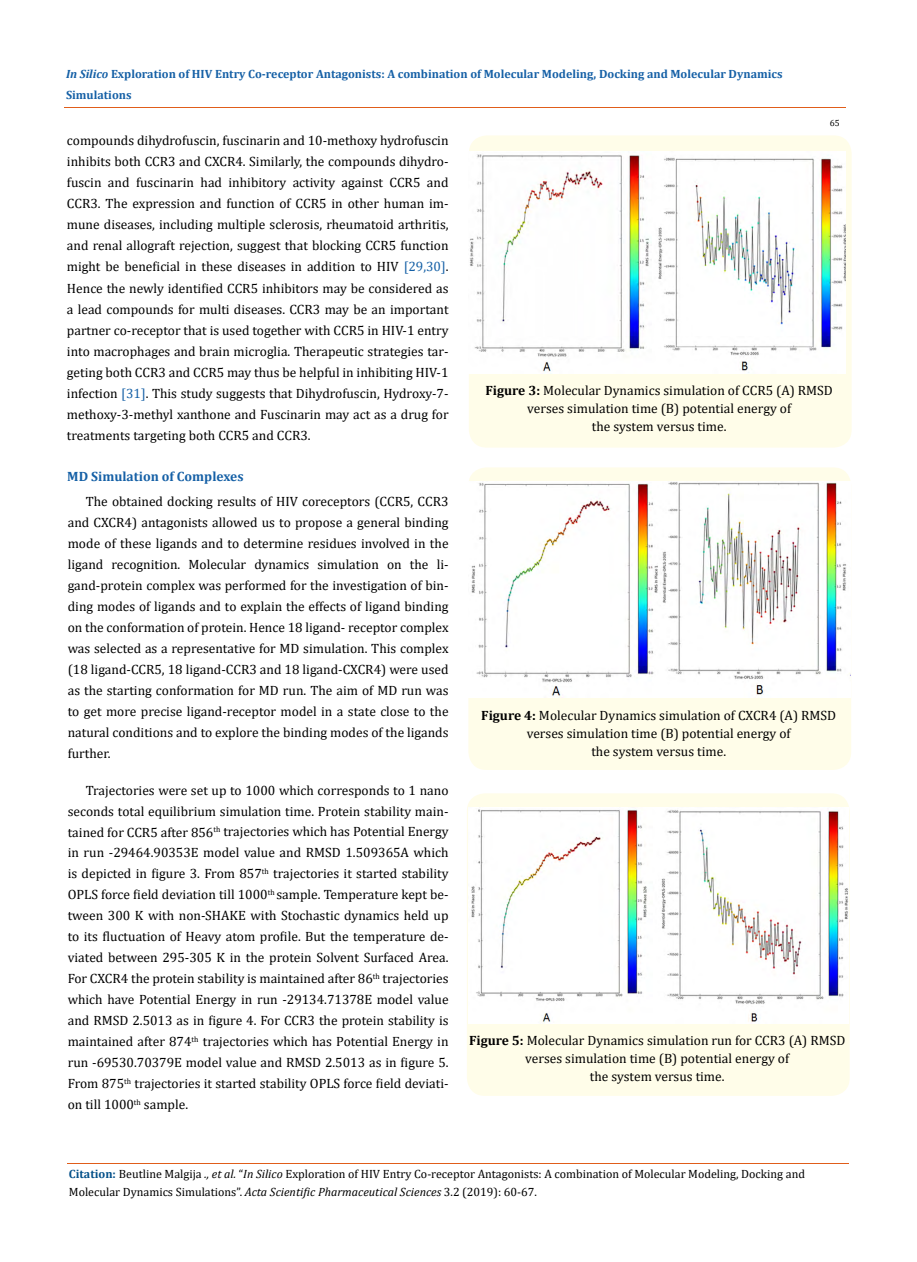
<style>
.page{position:relative;width:917px;height:1262px;background:#fff}
.page>*{position:absolute;margin:0;border:0;box-sizing:border-box;transform-origin:0 0}
.t1{font:13.5px/21px "Cambria";color:#000;text-align:justify}
.t2{font:700 13.5px "Cambria";color:#1560a6}
.t3{font:12px/18px "Cambria";color:#000}
.t4{font:700 12px/21px "Cambria";color:#1560a6}
.t5{font:9px "Cambria";color:#000}
.s1{font-style:italic}
.s2{color:#1560a6}
.s3{font-weight:700}
.s4{font-weight:700;color:#035089}
</style>
<div class="page">
<hr style="left:64px;top:108px;width:781px;height:1px;background:#e05d1a">
<hr style="left:67px;top:1162px;width:782px;height:1px;background:#e05d1a">
<div style="left:469px;top:135px;width:382px;height:312px;background:#fffde9;border-radius:18px"></div>
<img style="left:469px;top:152px;width:376px;height:222px">
<div style="left:468px;top:467px;width:383px;height:303px;background:#fffde9;border-radius:18px"></div>
<img style="left:469px;top:481px;width:381px;height:217px">
<div style="left:467px;top:793px;width:382px;height:302px;background:#fffde9;border-radius:18px"></div>
<img style="left:469px;top:807px;width:379px;height:216px">
<p class="t4" style="left:66px;top:63px;width:718px"><span class="s1">In Silico</span> Exploration of HIV Entry Co-receptor Antagonists: A combination of Molecular Modeling, Docking and Molecular Dynamics<br>Simulations</p>
<p class="t1" style="left:67px;top:130px;width:383px">compounds dihydrofuscin, fuscinarin and 10-methoxy hydrofuscin inhibits both CCR3 and CXCR4. Similarly, the compounds dihydro&shy;fuscin and fuscinarin had inhibitory activity against CCR5 and CCR3. The expression and function of CCR5 in other human im&shy;mune diseases, including multiple sclerosis, rheumatoid arthritis, and renal allograft rejection, suggest that blocking CCR5 function might be beneficial in these diseases in addition to HIV <span class="s2">[29,30]</span>.<br>Hence the newly identified CCR5 inhibitors may be considered as a lead compounds for multi diseases. CCR3 may be an important partner co-receptor that is used together with CCR5 in HIV-1 entry into macrophages and brain microglia. Therapeutic strategies tar&shy;geting both CCR3 and CCR5 may thus be helpful in inhibiting HIV-1 infection <span class="s2">[31]</span>. This study suggests that Dihydrofuscin, Hydroxy-7- methoxy-3-methyl xanthone and Fuscinarin may act as a drug for treatments targeting both CCR5 and CCR3.</p>
<p class="t5" style="left:829px;top:118px;width:11px">65</p>
<p class="t1" style="left:485px;top:381px;width:349px;line-height:18px;text-align:center"><span class="s3">Figure 3:</span> Molecular Dynamics simulation of CCR5 (A) RMSD verses simulation time (B) potential energy of<br>the system versus time.</p>
<p class="t2" style="left:67px;top:467px;width:178px">MD Simulation of Complexes</p>
<p class="t1" style="left:68px;top:491px;width:382px;text-indent:18px">The obtained docking results of HIV coreceptors (CCR5, CCR3 and CXCR4) antagonists allowed us to propose a general binding mode of these ligands and to determine residues involved in the ligand recognition. Molecular dynamics simulation on the li&shy;gand-protein complex was performed for the investigation of bin&shy;ding modes of ligands and to explain the effects of ligand binding on the conformation of protein. Hence 18 ligand- receptor complex was selected as a representative for MD simulation. This complex (18 ligand-CCR5, 18 ligand-CCR3 and 18 ligand-CXCR4) were used as the starting conformation for MD run. The aim of MD run was to get more precise ligand-receptor model in a state close to the natural conditions and to explore the binding modes of the ligands further.</p>
<p class="t1" style="left:68px;top:779px;width:382px;text-indent:18px">Trajectories were set up to 1000 which corresponds to 1 nano seconds total equilibrium simulation time. Protein stability main&shy;tained for CCR5 after 856<sup>th</sup> trajectories which has Potential Energy in run -29464.90353E model value and RMSD 1.509365A which is depicted in figure 3. From 857<sup>th</sup> trajectories it started stability OPLS force field deviation till 1000<sup>th</sup> sample. Temperature kept be&shy;tween 300 K with non-SHAKE with Stochastic dynamics held up to its fluctuation of Heavy atom profile. But the temperature de&shy;viated between 295-305 K in the protein Solvent Surfaced Area.<br>For CXCR4 the protein stability is maintained after 86<sup>th</sup> trajectories which have Potential Energy in run -29134.71378E model value and RMSD 2.5013 as in figure 4. For CCR3 the protein stability is maintained after 874<sup>th</sup> trajectories which has Potential Energy in run -69530.70379E model value and RMSD 2.5013 as in figure 5.<br>From 875<sup>th</sup> trajectories it started stability OPLS force field deviati&shy;on till 1000<sup>th</sup> sample.</p>
<p class="t1" style="left:481px;top:706px;width:356px;line-height:18px;text-align:center"><span class="s3">Figure 4:</span> Molecular Dynamics simulation of CXCR4 (A) RMSD verses simulation time (B) potential energy of<br>the system versus time.</p>
<p class="t1" style="left:469px;top:1031px;width:378px;line-height:18px;text-align:center"><span class="s3">Figure 5:</span> Molecular Dynamics simulation run for CCR3 (A) RMSD verses simulation time (B) potential energy of<br>the system versus time.</p>
<p class="t3" style="left:69px;top:1165px;width:737px"><span class="s4">Citation:</span> Beutline Malgija <span class="s1">., et al.</span> “<span class="s1">In Silico</span> Exploration of HIV Entry Co-receptor Antagonists: A combination of Molecular Modeling, Docking and<br>Molecular Dynamics Simulations”. <span class="s1">Acta Scientific Pharmaceutical Sciences</span> 3.2 (2019): 60-67.</p>
</div>
